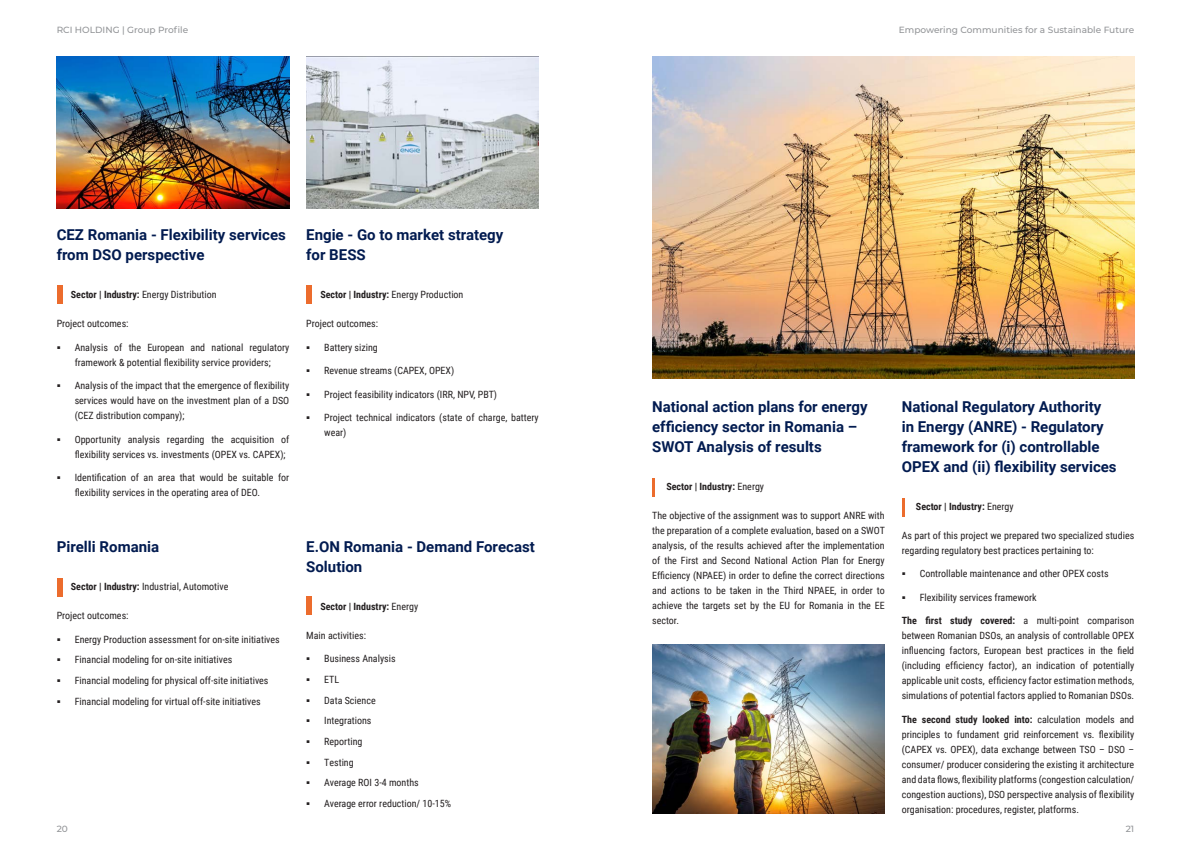
<style>
.page{position:relative;width:1191px;height:842px;background:#fff}
.page>*{position:absolute;margin:0;border:0;box-sizing:border-box;transform-origin:0 0}
.Paragraph_Style_1{font:700 15px/20px "Roboto";color:#021b50}
.Paragraph_Style_1-2{font:10px/15px "Roboto Condensed";color:#231f20;text-align:justify}
.Paragraph_Style_1-3{font:700 10px "Roboto Condensed";color:#231f20}
.t1{font:500 9px "Montserrat";color:#939598}
.s1{font-weight:700}
.s2{font-family:"Lato"}
.s3{font-weight:400}
</style>
<div class="page">
<div style="left:57px;top:286px;width:5px;height:18px;background:#ec6c2d"></div>
<div style="left:57px;top:578px;width:5px;height:19px;background:#ec6c2d"></div>
<div style="left:306px;top:596px;width:6px;height:19px;background:#ec6c2d"></div>
<hr style="left:652px;top:478px;width:3px;height:18px;background:#ec6c2d">
<hr style="left:901px;top:498px;width:3px;height:19px;background:#ec6c2d">
<div style="left:306px;top:286px;width:6px;height:18px;background:#ec6c2d"></div>
<img style="left:57px;top:57px;width:232px;height:151px">
<img style="left:306px;top:57px;width:233px;height:151px">
<img style="left:652px;top:645px;width:232px;height:169px">
<img style="left:652px;top:57px;width:482px;height:321px">
<p class="t1" style="left:57px;top:23px;width:133px">RCI HOLDING | Group Profile</p>
<p class="t1" style="left:899px;top:23px;width:237px">Empowering Communities for a Sustainable Future</p>
<p class="Paragraph_Style_1" style="left:57px;top:225px;width:231px">CEZ Romania - Flexibility services from DSO perspective</p>
<p class="Paragraph_Style_1-2" style="left:71px;top:287px;width:147px"><span class="s1">Sector | Industry:</span> Energy Distribution</p>
<p class="Paragraph_Style_1-2" style="left:57px;top:316px;width:73px">Project outcomes:</p>
<p class="Paragraph_Style_1-2" style="left:57px;top:339px;width:234px;text-align:center"><span class="s2">▪</span> Analysis of the European and national regulatory framework &amp; potential flexibility service providers;</p>
<p class="Paragraph_Style_1-2" style="left:75px;top:378px;width:216px;text-indent:-18px"><span class="s2">▪</span> Analysis of the impact that the emergence of flexibility services would have on the investment plan of a DSO (CEZ distribution company);</p>
<p class="Paragraph_Style_1-2" style="left:75px;top:431px;width:216px;text-indent:-18px"><span class="s2">▪</span> Opportunity analysis regarding the acquisition of flexibility services vs. investments (OPEX vs. CAPEX);</p>
<p class="Paragraph_Style_1-2" style="left:75px;top:470px;width:216px;text-indent:-18px"><span class="s2">▪</span> Identification of an area that would be suitable for flexibility services in the operating area of DEO.</p>
<p class="Paragraph_Style_1" style="left:57px;top:536px;width:104px">Pirelli Romania</p>
<p class="Paragraph_Style_1-2" style="left:71px;top:578px;width:159px"><span class="s1">Sector | Industry:</span> Industrial, Automotive</p>
<p class="Paragraph_Style_1-2" style="left:57px;top:608px;width:73px">Project outcomes:</p>
<p class="Paragraph_Style_1-2" style="left:57px;top:631px;width:225px"><span class="s2">▪</span> Energy Production assessment for on-site initiatives</p>
<p class="Paragraph_Style_1-2" style="left:57px;top:652px;width:177px"><span class="s2">▪</span> Financial modeling for on-site initiatives</p>
<p class="Paragraph_Style_1-2" style="left:57px;top:672px;width:213px"><span class="s2">▪</span> Financial modeling for physical off-site initiatives</p>
<p class="Paragraph_Style_1-2" style="left:57px;top:693px;width:205px"><span class="s2">▪</span> Financial modeling for virtual off-site initiatives</p>
<p class="Paragraph_Style_1" style="left:306px;top:225px;width:199px">Engie - Go to market strategy for BESS</p>
<p class="Paragraph_Style_1-3" style="left:320px;top:288px;width:145px">Sector | Industry: <span class="s3">Energy Production</span></p>
<p class="Paragraph_Style_1-2" style="left:306px;top:316px;width:73px">Project outcomes:</p>
<p class="Paragraph_Style_1-2" style="left:306px;top:339px;width:73px"><span class="s2">▪</span> Battery sizing</p>
<p class="Paragraph_Style_1-2" style="left:306px;top:363px;width:149px"><span class="s2">▪</span> Revenue streams (CAPEX, OPEX)</p>
<p class="Paragraph_Style_1-2" style="left:306px;top:386px;width:192px"><span class="s2">▪</span> Project feasibility indicators (IRR, NPV, PBT)</p>
<p class="Paragraph_Style_1-2" style="left:324px;top:410px;width:216px;text-indent:-18px"><span class="s2">▪</span> Project technical indicators (state of charge, battery wear)</p>
<p class="Paragraph_Style_1" style="left:306px;top:536px;width:230px">E.ON Romania - Demand Forecast<br>Solution</p>
<p class="Paragraph_Style_1-3" style="left:320px;top:599px;width:99px">Sector | Industry: <span class="s3">Energy</span></p>
<p class="Paragraph_Style_1-2" style="left:306px;top:627px;width:61px">Main activities:</p>
<p class="Paragraph_Style_1-2" style="left:306px;top:651px;width:91px"><span class="s2">▪</span> Business Analysis</p>
<p class="Paragraph_Style_1-2" style="left:306px;top:671px;width:35px"><span class="s2">▪</span> ETL</p>
<p class="Paragraph_Style_1-2" style="left:306px;top:692px;width:71px"><span class="s2">▪</span> Data Science</p>
<p class="Paragraph_Style_1-2" style="left:306px;top:713px;width:67px"><span class="s2">▪</span> Integrations</p>
<p class="Paragraph_Style_1-2" style="left:306px;top:733px;width:58px"><span class="s2">▪</span> Reporting</p>
<p class="Paragraph_Style_1-2" style="left:306px;top:754px;width:49px"><span class="s2">▪</span> Testing</p>
<p class="Paragraph_Style_1-2" style="left:306px;top:775px;width:114px"><span class="s2">▪</span> Average ROI 3-4 months</p>
<p class="Paragraph_Style_1-2" style="left:306px;top:795px;width:146px"><span class="s2">▪</span> Average error reduction/ 10-15%</p>
<p class="Paragraph_Style_1" style="left:652px;top:396px;width:217px">National action plans for energy efficiency sector in Romania –<br>SWOT Analysis of results</p>
<p class="Paragraph_Style_1-3" style="left:666px;top:479px;width:99px">Sector | Industry: <span class="s3">Energy</span></p>
<p class="Paragraph_Style_1-2" style="left:652px;top:507px;width:234px">The objective of the assignment was to support ANRE with the preparation of a complete evaluation, based on a SWOT analysis, of the results achieved after the implementation of the First and Second National Action Plan for Energy Efficiency (NPAEE) in order to define the correct directions and actions to be taken in the Third NPAEE, in order to achieve the targets set by the EU for Romania in the EE sector.</p>
<p class="Paragraph_Style_1" style="left:901px;top:396px;width:216px">National Regulatory Authority in Energy (ANRE) - Regulatory framework for (i) controllable<br>OPEX and (ii) flexibility services</p>
<p class="Paragraph_Style_1-3" style="left:916px;top:499px;width:99px">Sector | Industry: <span class="s3">Energy</span></p>
<p class="Paragraph_Style_1-2" style="left:901px;top:527px;width:234px">As part of this project we prepared two specialized studies regarding regulatory best practices pertaining to:</p>
<p class="Paragraph_Style_1-2" style="left:901px;top:566px;width:208px"><span class="s2">▪</span> Controllable maintenance and other OPEX costs</p>
<p class="Paragraph_Style_1-2" style="left:901px;top:589px;width:136px"><span class="s2">▪</span> Flexibility services framework</p>
<p class="Paragraph_Style_1-2" style="left:901px;top:613px;width:234px"><span class="s1">The first study covered:</span> a multi-point comparison between Romanian DSOs, an analysis of controllable OPEX influencing factors, European best practices in the field (including efficiency factor), an indication of potentially applicable unit costs, efficiency factor estimation methods, simulations of potential factors applied to Romanian DSOs.</p>
<p class="Paragraph_Style_1-2" style="left:901px;top:711px;width:234px"><span class="s1">The second study looked into:</span> calculation models and principles to fundament grid reinforcement vs. flexibility (CAPEX vs. OPEX), data exchange between TSO – DSO – consumer/ producer considering the existing it architecture and data flows, flexibility platforms (congestion calculation/ congestion auctions), DSO perspective analysis of flexibility organisation: procedures, register, platforms.</p>
<p class="t1" style="left:57px;top:823px;width:13px">20</p>
<p class="t1" style="left:1125px;top:823px;width:10px">21</p>
</div>
